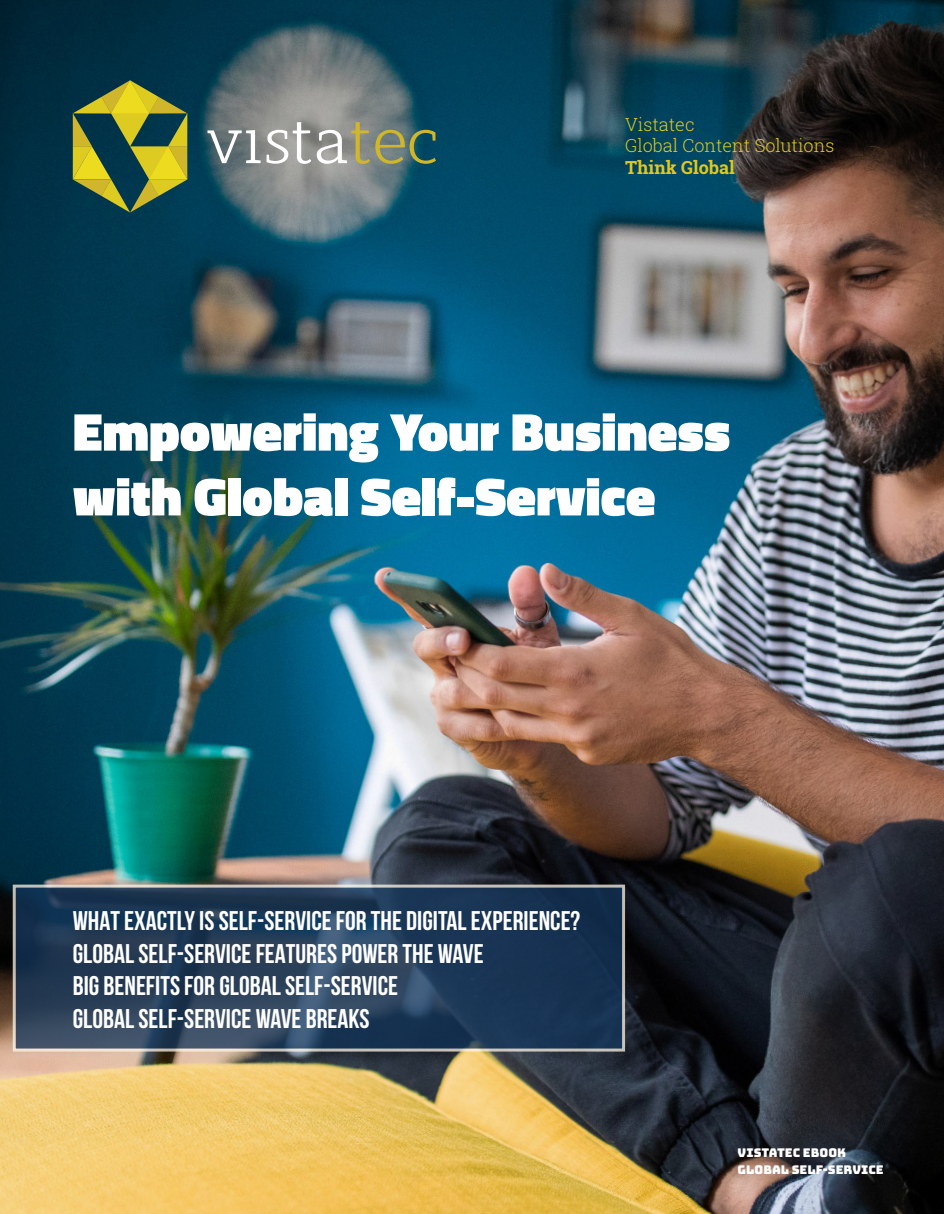
<style>
.page{position:relative;width:944px;height:1214px;background:#fff}
.page>*{position:absolute;margin:0;border:0;box-sizing:border-box;transform-origin:0 0}
.t1{font:900 54px/64.8px "Titillium Web";color:#fff}
.t2{font:700 27px/32.4px "Bebas Neue";color:#fff}
.t3{font:300 18px/21.6px "Roboto Slab";color:#e0c81f}
.t4{font:700 18px "Roboto Slab";color:#e0c81f}
.t5{font:12px/16.5px "Bungee";color:#fff}
</style>
<div class="page">
<img style="left:0;top:0;width:944px;height:1214px">
<svg style="left:73px;top:80px;width:114px;height:132px;background:#657938"></svg>
<svg style="left:207px;top:130px;width:53px;height:33px"></svg>
<svg style="left:266px;top:122px;width:45px;height:42px"></svg>
<svg style="left:317px;top:122px;width:119px;height:42px;background:#828e7a"></svg>
<svg style="left:13px;top:884px;width:612px;height:167px;background:#29415b"></svg>
<p class="t3" style="left:625px;top:113px;width:211px">Vistatec<br>Global Content Solutions</p>
<p class="t4" style="left:625px;top:155px;width:111px">Think Global</p>
<h1 class="t1" style="left:73px;top:399px;width:659px">Empowering Your Business with Global Self-Service</h1>
<p class="t2" style="left:73px;top:904px;width:509px">WHAT EXACTLY IS SELF-SERVICE FOR THE DIGITAL EXPERIENCE?<br>GLOBAL SELF-SERVICE FEATURES POWER THE WAVE<br>BIG BENEFITS FOR GLOBAL SELF-SERVICE<br>GLOBAL SELF-SERVICE WAVE BREAKS</p>
<p class="t5" style="left:737px;top:1145px;width:148px">VISTATEC EBOOK<br>GLOBAL SELF-SERVICE</p>
</div>
